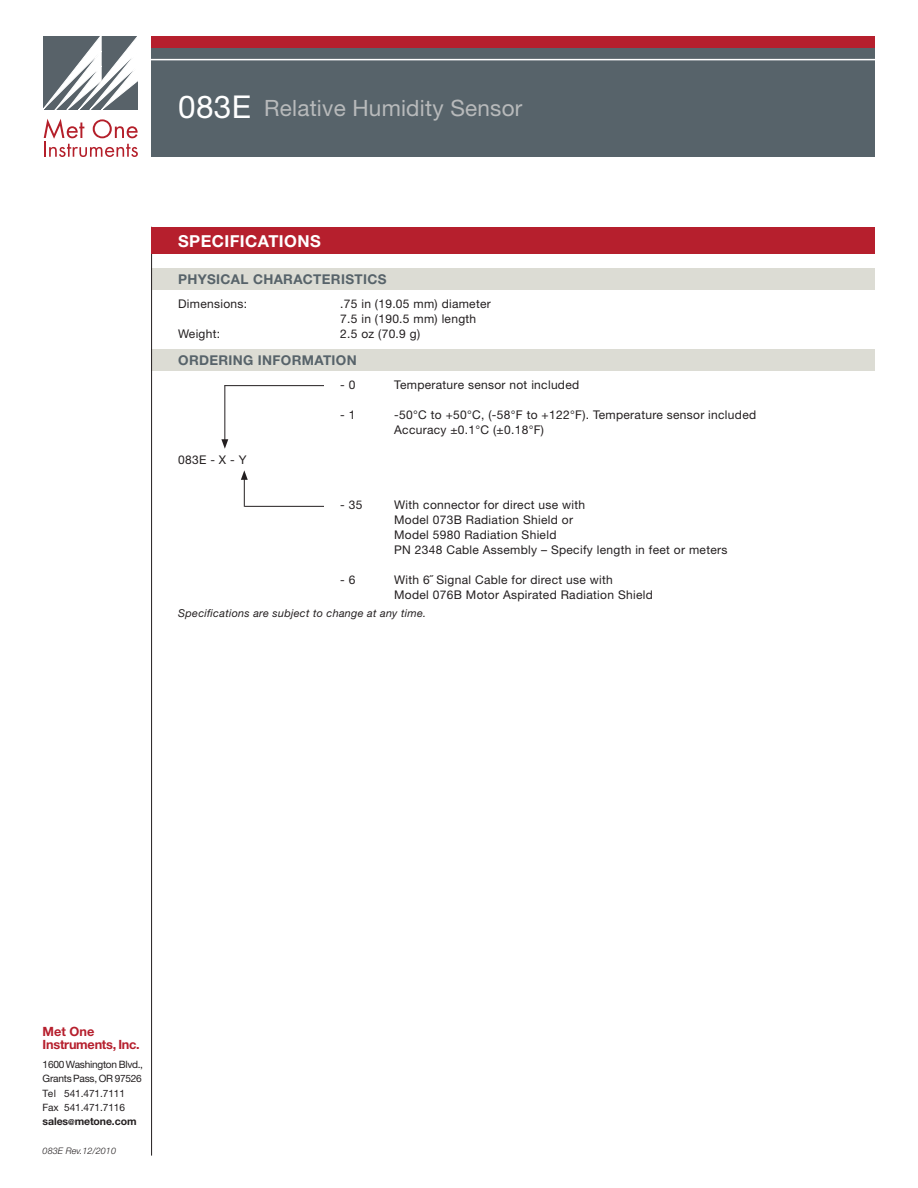
<style>
.page{position:relative;width:918px;height:1188px;background:#fff}
.page>*{position:absolute;margin:0;border:0;box-sizing:border-box;transform-origin:0 0}
.t1{font:22.5px "Helvetica Neue";letter-spacing:.01em;color:#b8babb}
.t2{font:700 16.5px "Helvetica Neue";letter-spacing:.025em;color:#fff}
.t3{font:700 13.5px "Helvetica Neue";letter-spacing:.025em;color:#57636a}
.t4{font:700 12.75px/13.5px "Helvetica Neue";letter-spacing:-.02em;color:#b61f2d}
.t5{font:12px/15px "Helvetica Neue";letter-spacing:.025em;color:#231f20}
.t6{font:italic 10.8px "Helvetica Neue";letter-spacing:.025em;color:#231f20}
.t7{font:700 10.5px "Helvetica Neue";letter-spacing:-.01em;color:#231f20}
.t8{font:10.2px/14.2px "Helvetica Neue";letter-spacing:-.025em;color:#231f20}
.t9{font:italic 300 9px "Helvetica Neue";letter-spacing:.01em;color:#231f20}
.s1{font-size:31.5px;color:#fff}
.s2{font-size:8.25px}
</style>
<div class="page">
<div style="left:151px;top:268px;width:724px;height:21px;background:#dcdcd4"></div>
<div style="left:151px;top:349px;width:724px;height:22px;background:#dcdcd4"></div>
<div style="left:151px;top:36px;width:724px;height:121px;background:#57636a"></div>
<div style="left:151px;top:36px;width:724px;height:12px;background:#b61f2d"></div>
<hr style="left:150px;top:59px;width:726px;height:1px;background:#fff">
<svg style="left:43px;top:36px;width:95px;height:121px"></svg>
<hr style="left:151px;top:227px;width:1px;height:929px;background:#231f20">
<div style="left:151px;top:227px;width:724px;height:27px;background:#b61f2d"></div>
<hr style="left:224px;top:385px;width:100px;height:1px;background:#231f20">
<hr style="left:245px;top:506px;width:79px;height:1px;background:#231f20">
<hr style="left:224px;top:385px;width:1px;height:57px;background:#231f20">
<svg style="left:221px;top:439px;width:7px;height:10px"></svg>
<hr style="left:244px;top:477px;width:1px;height:30px;background:#231f20">
<svg style="left:241px;top:470px;width:7px;height:10px"></svg>
<h1 class="t1" style="left:178px;top:94px;width:346px"><span class="s1">083E</span> Relative Humidity Sensor</h1>
<h2 class="t2" style="left:178px;top:231px;width:144px">SPECIFICATIONS</h2>
<p class="t3" style="left:178px;top:271px;width:19px">Physical</p>
<p class="t3" style="left:253px;top:271px;width:21px">Characteristics</p>
<p class="t5" style="left:178px;top:296px;width:71px">Dimensions:</p>
<p class="t5" style="left:340px;top:296px;width:152px">.75 in (19.05 mm) diameter<br>7.5 in (190.5 mm) length</p>
<p class="t5" style="left:178px;top:326px;width:44px">Weight:</p>
<p class="t5" style="left:340px;top:326px;width:81px">2.5 oz (70.9 g)</p>
<p class="t3" style="left:178px;top:352px;width:180px">ORDERING INFORMATION</p>
<p class="t5" style="left:340px;top:377px;width:17px">- 0</p>
<p class="t5" style="left:394px;top:377px;width:187px">Temperature sensor not included</p>
<p class="t5" style="left:340px;top:407px;width:17px">- 1</p>
<p class="t5" style="left:394px;top:407px;width:364px">-50°C to +50°C, (-58°F to +122°F). Temperature sensor included<br>Accuracy ±0.1°C (±0.18°F)</p>
<p class="t5" style="left:178px;top:452px;width:70px">083E - X - Y</p>
<p class="t5" style="left:340px;top:497px;width:24px">- 35</p>
<p class="t5" style="left:394px;top:497px;width:335px">With connector for direct use with<br>Model 073B Radiation Shield or<br>Model 5980 Radiation Shield<br>PN 2348 Cable Assembly – Specify length in feet or meters</p>
<p class="t5" style="left:340px;top:572px;width:17px">- 6</p>
<p class="t5" style="left:394px;top:572px;width:260px">With 6˝ Signal Cable for direct use with<br>Model 076B Motor Aspirated Radiation Shield</p>
<p class="t6" style="left:178px;top:607px;width:249px">Specifications are subject to change at any time.</p>
<p class="t4" style="left:43px;top:1024px;width:99px">Met One<br>Instruments, Inc.</p>
<p class="t8" style="left:43px;top:1057px;width:102px">1600 Washington Blvd.,<br>Grants Pass, OR 97526<br>Tel 541.471.7111<br>Fax 541.471.7116</p>
<p class="t7" style="left:43px;top:1115px;width:95px">sales<span class="s2">@</span>metone.com</p>
<p class="t9" style="left:43px;top:1145px;width:75px">083E Rev.12/2010</p>
</div>
